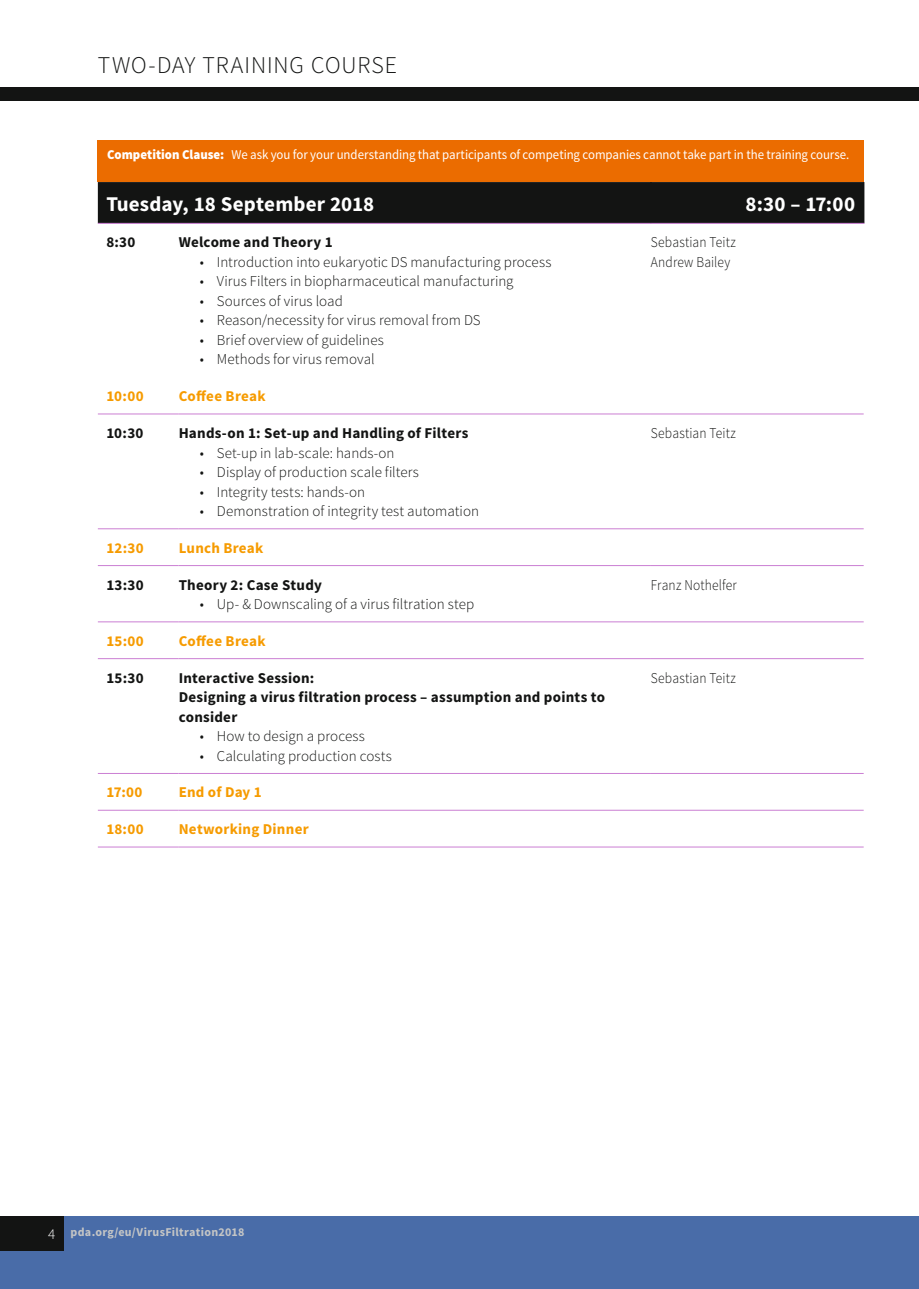
<style>
.page{position:relative;width:919px;height:1289px;background:#fff}
.page>*{position:absolute;margin:0;border:0;box-sizing:border-box;transform-origin:0 0}
.t1{font:300 24px "Source Sans Pro";letter-spacing:.035em;color:#131413}
.Agendatitel_white{font:700 21px "Source Sans Pro";letter-spacing:.01em;color:#fff}
.Agenda_names_Regular{font:300 15px "Source Sans Pro";letter-spacing:.005em;color:#131413}
.Agendatitel{font:700 15px/19.5px "Source Sans Pro";letter-spacing:.015em;color:#131413}
.Agenda_names_Regular-2{font:300 15px "Source Sans Pro";letter-spacing:.005em;color:#131413;scale:.9 1}
.Agendatitle_Colored{font:700 15px "Source Sans Pro";letter-spacing:.015em;color:#f69b00}
.Agendatitel_white-2{font:700 15px "Source Sans Pro";letter-spacing:.01em;color:#f69b00}
.Agendatitel-2{font:700 15px "Source Sans Pro";color:#f69b00}
.t2{font:13.5px "Source Sans Pro";letter-spacing:-.005em;color:#fff;scale:.95 1}
.t3{font:700 12px "Source Sans Pro";letter-spacing:.025em;color:#c4c5c5}
.s1{font-weight:900}
.s2{font-weight:300;font-size:15px;color:#fff}
</style>
<div class="page">
<div style="left:906px;top:87px;width:12px;height:13px;background:#131413"></div>
<div style="left:0;top:87px;width:906px;height:13px;background:#131413"></div>
<div style="left:906px;top:1216px;width:12px;height:72px;background:#496ca8"></div>
<div style="left:0;top:1216px;width:906px;height:72px;background:#496ca8"></div>
<div style="left:98px;top:182px;width:764px;height:41px;background:#131413"></div>
<hr style="left:650px;top:182px;width:1px;height:41px;background:#131413">
<hr style="left:862px;top:182px;width:2px;height:41px;background:#131413">
<hr style="left:98px;top:223px;width:81px;height:1px;background:#cb7fd3">
<hr style="left:179px;top:223px;width:472px;height:1px;background:#cb7fd3">
<hr style="left:651px;top:223px;width:213px;height:1px;background:#cb7fd3">
<hr style="left:98px;top:414px;width:81px;height:1px;background:#cb7fd3">
<hr style="left:179px;top:414px;width:472px;height:1px;background:#cb7fd3">
<hr style="left:651px;top:414px;width:212px;height:1px;background:#cb7fd3">
<hr style="left:98px;top:528px;width:81px;height:1px;background:#cb7fd3">
<hr style="left:179px;top:528px;width:472px;height:1px;background:#cb7fd3">
<hr style="left:651px;top:528px;width:212px;height:1px;background:#cb7fd3">
<hr style="left:98px;top:621px;width:81px;height:1px;background:#cb7fd3">
<hr style="left:179px;top:621px;width:472px;height:1px;background:#cb7fd3">
<hr style="left:651px;top:621px;width:212px;height:1px;background:#cb7fd3">
<hr style="left:98px;top:565px;width:81px;height:1px;background:#cb7fd3">
<hr style="left:179px;top:565px;width:472px;height:1px;background:#cb7fd3">
<hr style="left:651px;top:565px;width:212px;height:1px;background:#cb7fd3">
<hr style="left:98px;top:658px;width:81px;height:1px;background:#cb7fd3">
<hr style="left:179px;top:658px;width:472px;height:1px;background:#cb7fd3">
<hr style="left:651px;top:658px;width:212px;height:1px;background:#cb7fd3">
<hr style="left:98px;top:773px;width:81px;height:1px;background:#cb7fd3">
<hr style="left:98px;top:810px;width:81px;height:1px;background:#cb7fd3">
<hr style="left:179px;top:773px;width:472px;height:1px;background:#cb7fd3">
<hr style="left:179px;top:810px;width:472px;height:1px;background:#cb7fd3">
<hr style="left:651px;top:773px;width:212px;height:1px;background:#cb7fd3">
<hr style="left:651px;top:810px;width:212px;height:1px;background:#cb7fd3">
<hr style="left:98px;top:846px;width:81px;height:1px;background:#cb7fd3">
<hr style="left:179px;top:846px;width:472px;height:1px;background:#cb7fd3">
<hr style="left:651px;top:846px;width:212px;height:1px;background:#cb7fd3">
<div style="left:97px;top:140px;width:767px;height:42px;background:#eb6c00"></div>
<div style="left:0;top:1216px;width:64px;height:34px;background:#131413"></div>
<h1 class="t1" style="left:98px;top:51px;width:301px">TWO-DAY TRAINING COURSE</h1>
<p class="t2" style="left:107px;top:146px;width:782px"><span class="s1">Competition Clause:</span> We ask you for your understanding that participants of competing companies cannot take part in the training course.</p>
<p class="Agendatitel_white" style="left:106px;top:190px;width:269px">Tuesday, 18 September 2018</p>
<p class="Agendatitel_white" style="left:745px;top:190px;width:111px">8:30 – 17:00</p>
<p class="Agendatitel" style="left:106px;top:233px;width:31px">8:30</p>
<p class="Agendatitel" style="left:179px;top:233px;width:155px">Welcome and Theory 1</p>
<p class="Agenda_names_Regular" style="left:200px;top:253px;width:353px">• Introduction into eukaryotic DS manufacturing process</p>
<p class="Agenda_names_Regular" style="left:200px;top:272px;width:315px">• Virus Filters in biopharmaceutical manufacturing</p>
<p class="Agenda_names_Regular" style="left:200px;top:292px;width:144px">• Sources of virus load</p>
<p class="Agenda_names_Regular" style="left:200px;top:311px;width:282px">• Reason/necessity for virus removal from DS</p>
<p class="Agenda_names_Regular" style="left:200px;top:331px;width:185px">• Brief overview of guidelines</p>
<p class="Agenda_names_Regular" style="left:200px;top:350px;width:176px">• Methods for virus removal</p>
<p class="Agenda_names_Regular-2" style="left:651px;top:233px;width:96px">Sebastian Teitz</p>
<p class="Agenda_names_Regular-2" style="left:651px;top:253px;width:90px">Andrew Bailey</p>
<p class="Agendatitle_Colored" style="left:106px;top:386px;width:39px">10:00</p>
<p class="Agendatitle_Colored" style="left:179px;top:386px;width:88px">Coffee Break</p>
<p class="Agendatitel" style="left:106px;top:424px;width:39px">10:30</p>
<p class="Agendatitel" style="left:179px;top:424px;width:291px">Hands-on 1: Set-up and Handling of Filters</p>
<p class="Agenda_names_Regular" style="left:200px;top:443px;width:196px">• Set-up in lab-scale: hands-on</p>
<p class="Agenda_names_Regular" style="left:200px;top:463px;width:220px">• Display of production scale filters</p>
<p class="Agenda_names_Regular" style="left:200px;top:482px;width:167px">• Integrity tests: hands-on</p>
<p class="Agenda_names_Regular" style="left:200px;top:502px;width:280px">• Demonstration of integrity test automation</p>
<p class="Agendatitle_Colored" style="left:106px;top:538px;width:39px">12:30</p>
<p class="Agendatitle_Colored" style="left:179px;top:538px;width:86px">Lunch Break</p>
<p class="Agendatitel" style="left:106px;top:575px;width:39px">13:30</p>
<p class="Agendatitel" style="left:179px;top:575px;width:145px">Theory 2: Case Study</p>
<p class="Agenda_names_Regular" style="left:200px;top:595px;width:276px">• Up- &amp; Downscaling of a virus filtration step</p>
<p class="Agendatitle_Colored" style="left:106px;top:631px;width:39px">15:00</p>
<p class="Agendatitle_Colored" style="left:179px;top:631px;width:88px">Coffee Break</p>
<p class="Agendatitel" style="left:106px;top:668px;width:39px">15:30</p>
<p class="Agendatitel" style="left:179px;top:668px;width:137px">Interactive Session:</p>
<p class="Agendatitel" style="left:179px;top:688px;width:428px">Designing a virus filtration process – assumption and points to consider</p>
<p class="Agenda_names_Regular" style="left:200px;top:727px;width:166px">• How to design a process</p>
<p class="Agenda_names_Regular" style="left:200px;top:746px;width:193px">• Calculating production costs</p>
<p class="Agendatitel-2" style="left:106px;top:782px;width:38px">17:00</p>
<p class="Agendatitel_white-2" style="left:179px;top:782px;width:85px">End of Day 1</p>
<p class="Agendatitle_Colored" style="left:106px;top:819px;width:39px">18:00</p>
<p class="Agendatitle_Colored" style="left:179px;top:819px;width:131px">Networking Dinner</p>
<p class="Agenda_names_Regular-2" style="left:651px;top:424px;width:96px">Sebastian Teitz</p>
<p class="Agenda_names_Regular-2" style="left:651px;top:575px;width:97px">Franz Nothelfer</p>
<p class="Agenda_names_Regular-2" style="left:651px;top:668px;width:96px">Sebastian Teitz</p>
<p class="t3" style="left:48px;top:1224px;width:198px"><span class="s2">4</span> pda.org/eu/VirusFiltration2018</p>
</div>
